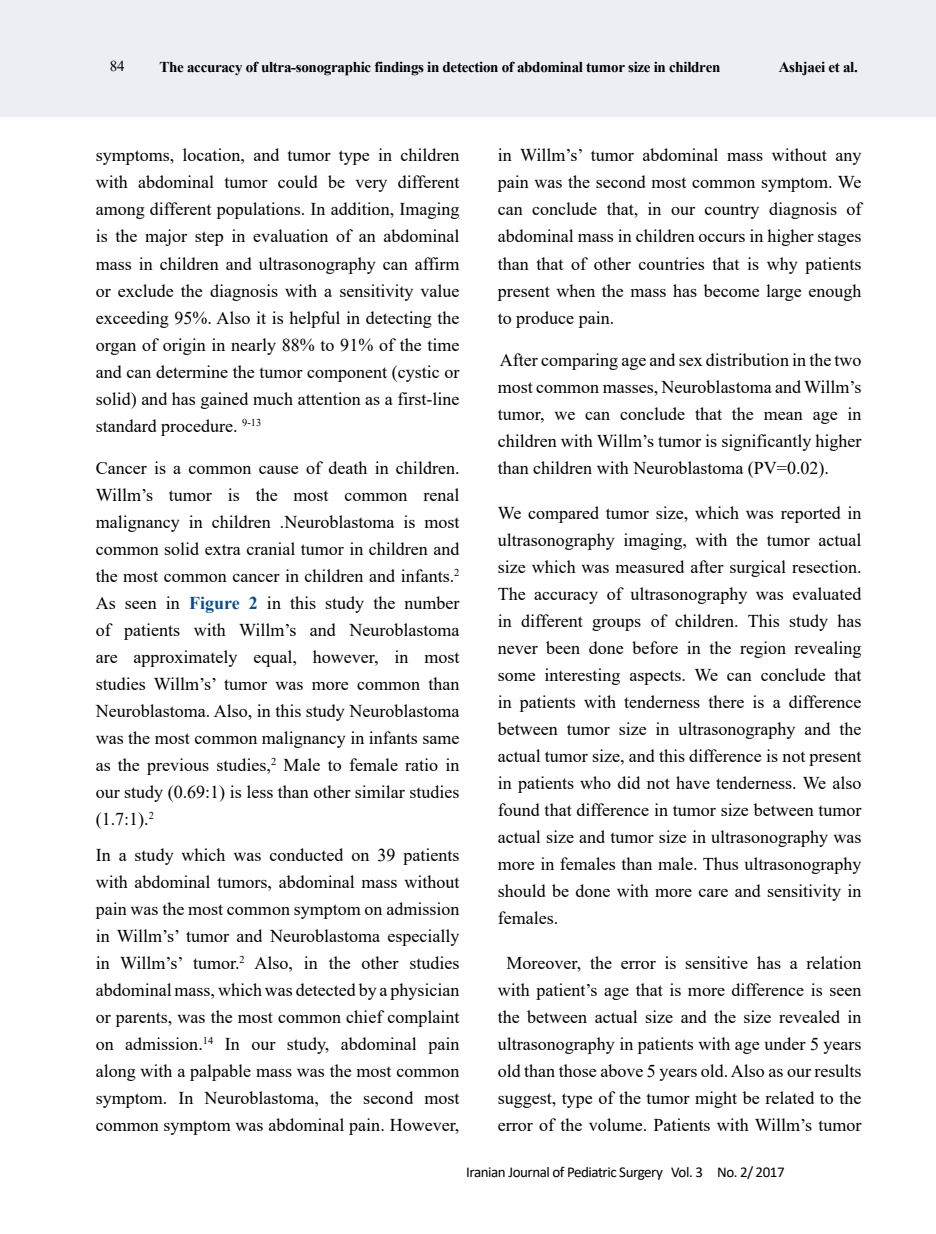
<style>
.page{position:relative;width:936px;height:1234px;background:#fff}
.page>*{position:absolute;margin:0;border:0;box-sizing:border-box;transform-origin:0 0}
.t1{font:18px/27px "Times New Roman";color:#000;text-align:justify}
.t2{font:700 15px "Times New Roman";letter-spacing:-.02em;color:#000}
.t3{font:15px "Calibri";letter-spacing:-.03em;color:#000}
.t4{font:15px "Times New Roman";color:#000}
.s1{font-weight:700;color:#0b4d8b}
</style>
<div class="page">
<div style="left:0;top:0;width:935px;height:117px;background:#edeef4"></div>
<p class="t4" style="left:110px;top:55px;width:16px">84</p>
<p class="t2" style="left:159px;top:56px;width:562px">The accuracy of ultra-sonographic findings in detection of abdominal tumor size in children</p>
<p class="t2" style="left:778px;top:56px;width:81px">Ashjaei et al.</p>
<p class="t1" style="left:96px;top:141px;width:365px">symptoms, location, and tumor type in children with abdominal tumor could be very different among different populations. In addition, Imaging is the major step in evaluation of an abdominal mass in children and ultrasonography can affirm or exclude the diagnosis with a sensitivity value exceeding 95%. Also it is helpful in detecting the organ of origin in nearly 88% to 91% of the time and can determine the tumor component (cystic or solid) and has gained much attention as a first-line standard procedure. <sup>9-13</sup></p>
<p class="t1" style="left:96px;top:453px;width:365px">Cancer is a common cause of death in children.<br>Willm’s tumor is the most common renal malignancy in children .Neuroblastoma is most common solid extra cranial tumor in children and the most common cancer in children and infants.<sup>2<br></sup>As seen in <span class="s1">Figure 2</span> in this study the number of patients with Willm’s and Neuroblastoma are approximately equal, however, in most studies Willm’s’ tumor was more common than Neuroblastoma. Also, in this study Neuroblastoma was the most common malignancy in infants same as the previous studies,<sup>2</sup> Male to female ratio in our study (0.69:1) is less than other similar studies (1.7:1).<sup>2</sup></p>
<p class="t1" style="left:96px;top:840px;width:365px">In a study which was conducted on 39 patients with abdominal tumors, abdominal mass without pain was the most common symptom on admission in Willm’s’ tumor and Neuroblastoma especially in Willm’s’ tumor.<sup>2</sup> Also, in the other studies abdominal mass, which was detected by a physician or parents, was the most common chief complaint on admission.<sup>14</sup> In our study, abdominal pain along with a palpable mass was the most common symptom. In Neuroblastoma, the second most common symptom was abdominal pain. However,</p>
<p class="t1" style="left:497px;top:141px;width:365px">in Willm’s’ tumor abdominal mass without any pain was the second most common symptom. We can conclude that, in our country diagnosis of abdominal mass in children occurs in higher stages than that of other countries that is why patients present when the mass has become large enough to produce pain.</p>
<p class="t1" style="left:497px;top:345px;width:365px">After comparing age and sex distribution in the two most common masses, Neuroblastoma and Willm’s tumor, we can conclude that the mean age in children with Willm’s tumor is significantly higher than children with Neuroblastoma (PV=0.02).</p>
<p class="t1" style="left:497px;top:498px;width:365px">We compared tumor size, which was reported in ultrasonography imaging, with the tumor actual size which was measured after surgical resection.<br>The accuracy of ultrasonography was evaluated in different groups of children. This study has never been done before in the region revealing some interesting aspects. We can conclude that in patients with tenderness there is a difference between tumor size in ultrasonography and the actual tumor size, and this difference is not present in patients who did not have tenderness. We also found that difference in tumor size between tumor actual size and tumor size in ultrasonography was more in females than male. Thus ultrasonography should be done with more care and sensitivity in females.</p>
<p class="t1" style="left:497px;top:948px;width:365px;text-align:center">Moreover, the error is sensitive has a relation with patient’s age that is more difference is seen the between actual size and the size revealed in ultrasonography in patients with age under 5 years old than those above 5 years old. Also as our results suggest, type of the tumor might be related to the error of the volume. Patients with Willm’s tumor</p>
<p class="t3" style="left:466px;top:1161px;width:320px">Iranian Journal of Pediatric Surgery Vol. 3 No. 2/ 2017</p>
</div>
